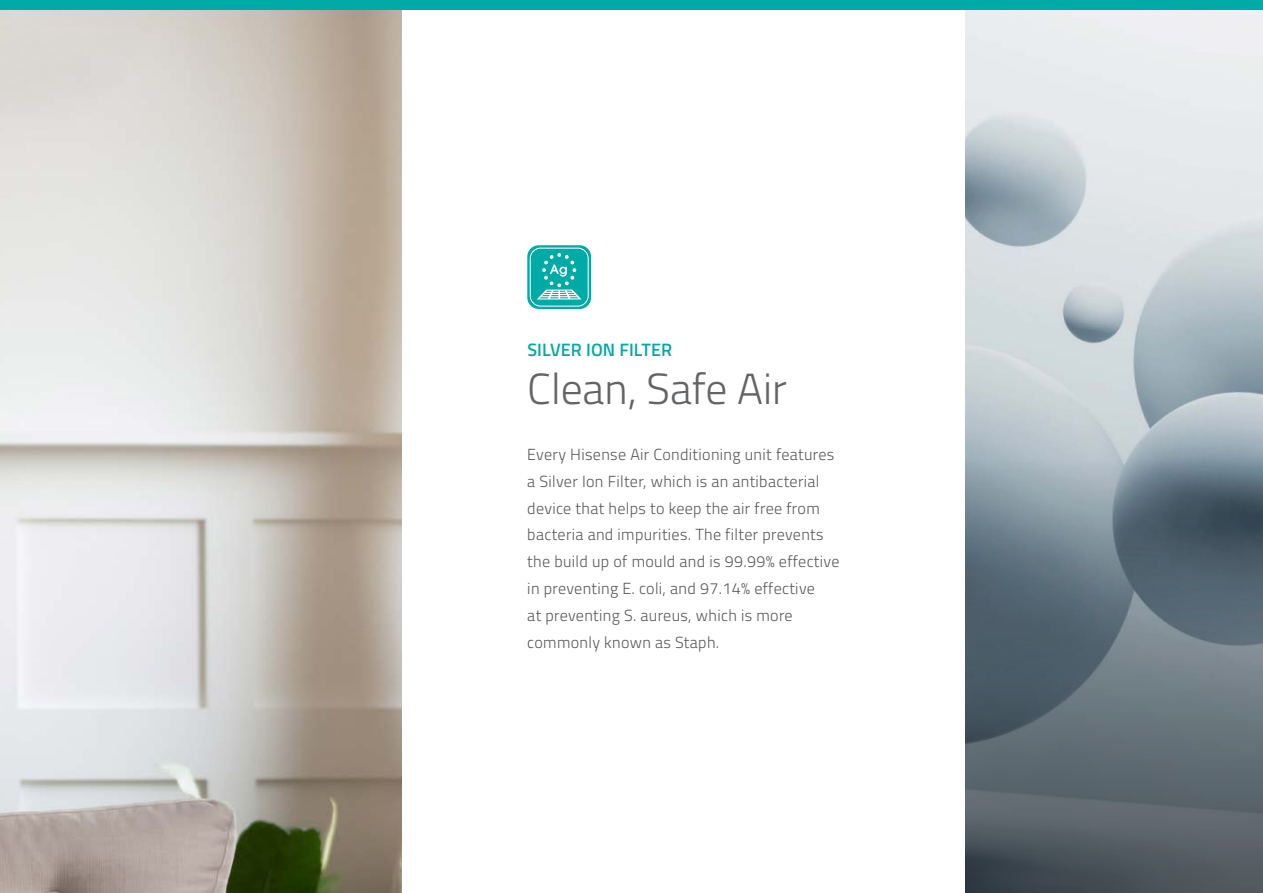
<style>
.page{position:relative;width:1263px;height:893px;background:#fff}
.page>*{position:absolute;margin:0;border:0;box-sizing:border-box;transform-origin:0 0}
.t1{font:300 43.65px "Titillium Web";color:#636466}
.t2{font:600 18px "Titillium Web";color:#00aaa6}
.t3{font:300 16.05px/26.8px "Titillium Web";letter-spacing:.02em;color:#58595b}
</style>
<div class="page">
<img style="left:0;top:10px;width:402px;height:883px">
<svg style="left:965px;top:10px;width:298px;height:883px;background:#97a2a9"></svg>
<svg style="left:527px;top:245px;width:64px;height:64px"></svg>
<svg style="left:530px;top:248px;width:59px;height:59px;background:#30b9b6"></svg>
<div style="left:0;top:0;width:1263px;height:10px;background:#00aaa6"></div>
<p class="t2" style="left:527px;top:336px;width:146px">SILVER ION FILTER</p>
<h1 class="t1" style="left:527px;top:357px;width:261px">Clean, Safe Air</h1>
<p class="t3" style="left:527px;top:440px;width:314px">Every Hisense Air Conditioning unit features a Silver Ion Filter, which is an antibacterial device that helps to keep the air free from bacteria and impurities. The filter prevents the build up of mould and is 99.99% effective in preventing E. coli, and 97.14% effective<br>at preventing S. aureus, which is more commonly known as Staph.</p>
</div>
